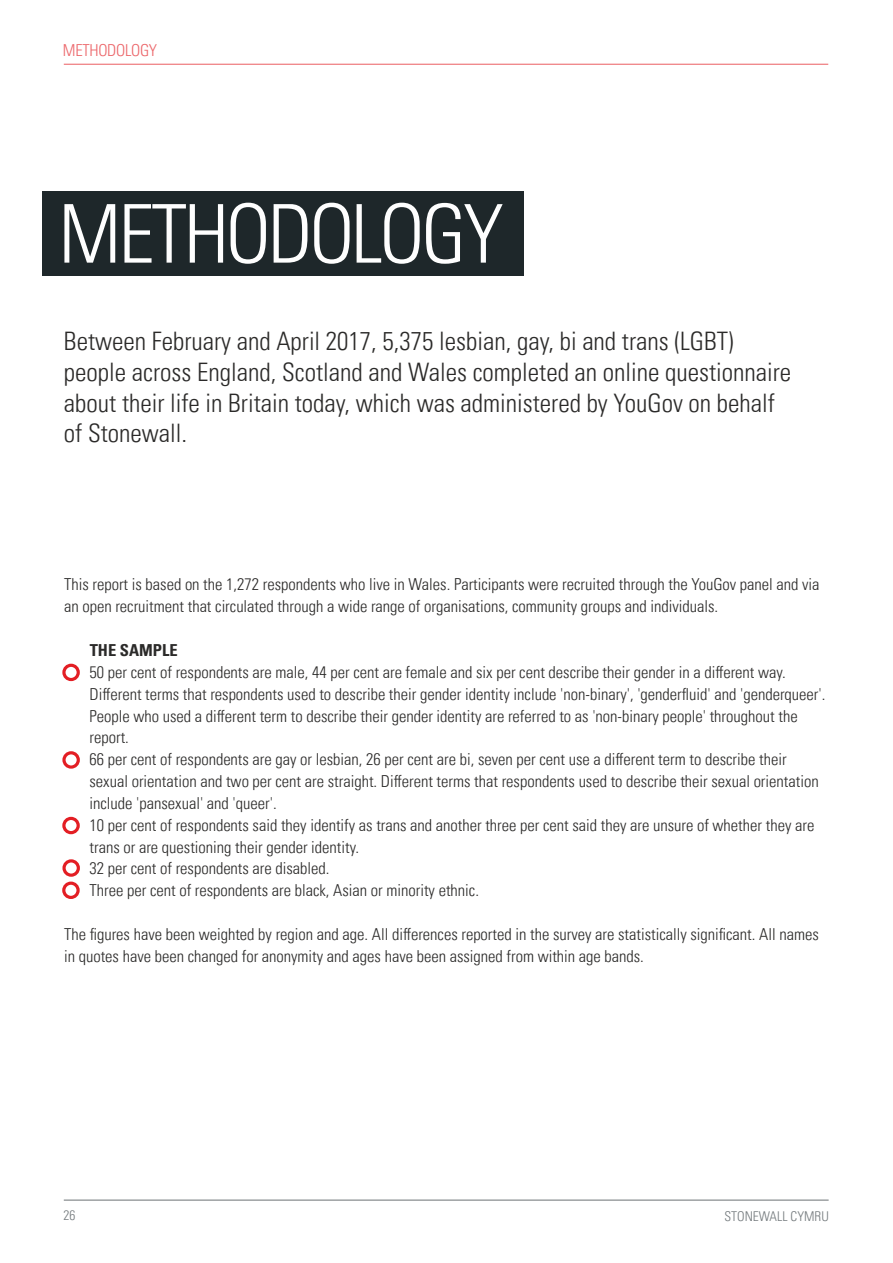
<style>
.page{position:relative;width:893px;height:1263px;background:#fff}
.page>*{position:absolute;margin:0;border:0;box-sizing:border-box;transform-origin:0 0}
.t1{font:300 condensed 81px "Univers LT Pro";letter-spacing:-.04em;color:#fefefe}
.t2{font:300 condensed 25.5px/30.8px "Univers LT Pro";color:#2b2a29}
.t3{font:300 condensed 16.5px/21.9px "Univers LT Pro";color:#2b2a29}
.t4{font:300 condensed 16.5px "Univers LT Pro";letter-spacing:-.02em;color:#ec676b}
.t5{font:700 condensed 16.5px "Univers LT Pro";color:#2b2a29}
.t6{font:300 condensed 13.5px "Univers LT Pro";color:#747a7d}
</style>
<div class="page">
<hr style="left:64px;top:1199px;width:765px;height:1px;background:#747a7d">
<div style="left:43px;top:192px;width:481px;height:84px;background:#1e272a"></div>
<div style="left:62px;top:664px;width:18px;height:17px;border:3px solid #e31e24;border-radius:50%"></div>
<div style="left:62px;top:751px;width:18px;height:18px;border:3px solid #e31e24;border-radius:50%"></div>
<div style="left:62px;top:817px;width:18px;height:17px;border:3px solid #e31e24;border-radius:50%"></div>
<div style="left:62px;top:859px;width:18px;height:18px;border:3px solid #e31e24;border-radius:50%"></div>
<div style="left:62px;top:881px;width:18px;height:18px;border:3px solid #e31e24;border-radius:50%"></div>
<hr style="left:64px;top:64px;width:764px;height:1px;background:#ec676b">
<p class="t4" style="left:63px;top:44px;width:96px">METHODOLOGY</p>
<h1 class="t1" style="left:59px;top:204px;width:446px">METHODOLOGY</h1>
<p class="t2" style="left:64px;top:329px;width:729px">Between February and April 2017, 5,375 lesbian, gay, bi and trans (LGBT) people across England, Scotland and Wales completed an online questionnaire about their life in Britain today, which was administered by YouGov on behalf of Stonewall.</p>
<p class="t3" style="left:64px;top:576px;width:757px">This report is based on the 1,272 respondents who live in Wales. Participants were recruited through the YouGov panel and via an open recruitment that circulated through a wide range of organisations, community groups and individuals.</p>
<p class="t5" style="left:90px;top:644px;width:89px">THE SAMPLE</p>
<p class="t3" style="left:90px;top:663px;width:737px">50 per cent of respondents are male, 44 per cent are female and six per cent describe their gender in a different way.<br>Different terms that respondents used to describe their gender identity include 'non-binary', 'genderfluid' and 'genderqueer'.<br>People who used a different term to describe their gender identity are referred to as 'non-binary people' throughout the report.<br>66 per cent of respondents are gay or lesbian, 26 per cent are bi, seven per cent use a different term to describe their sexual orientation and two per cent are straight. Different terms that respondents used to describe their sexual orientation include 'pansexual' and 'queer'.<br>10 per cent of respondents said they identify as trans and another three per cent said they are unsure of whether they are trans or are questioning their gender identity.<br>32 per cent of respondents are disabled.<br>Three per cent of respondents are black, Asian or minority ethnic.</p>
<p class="t3" style="left:64px;top:925px;width:756px">The figures have been weighted by region and age. All differences reported in the survey are statistically significant. All names in quotes have been changed for anonymity and ages have been assigned from within age bands.</p>
<p class="t6" style="left:63px;top:1211px;width:13px">26</p>
<p class="t6" style="left:724px;top:1211px;width:106px">STONEWALL CYMRU</p>
</div>
